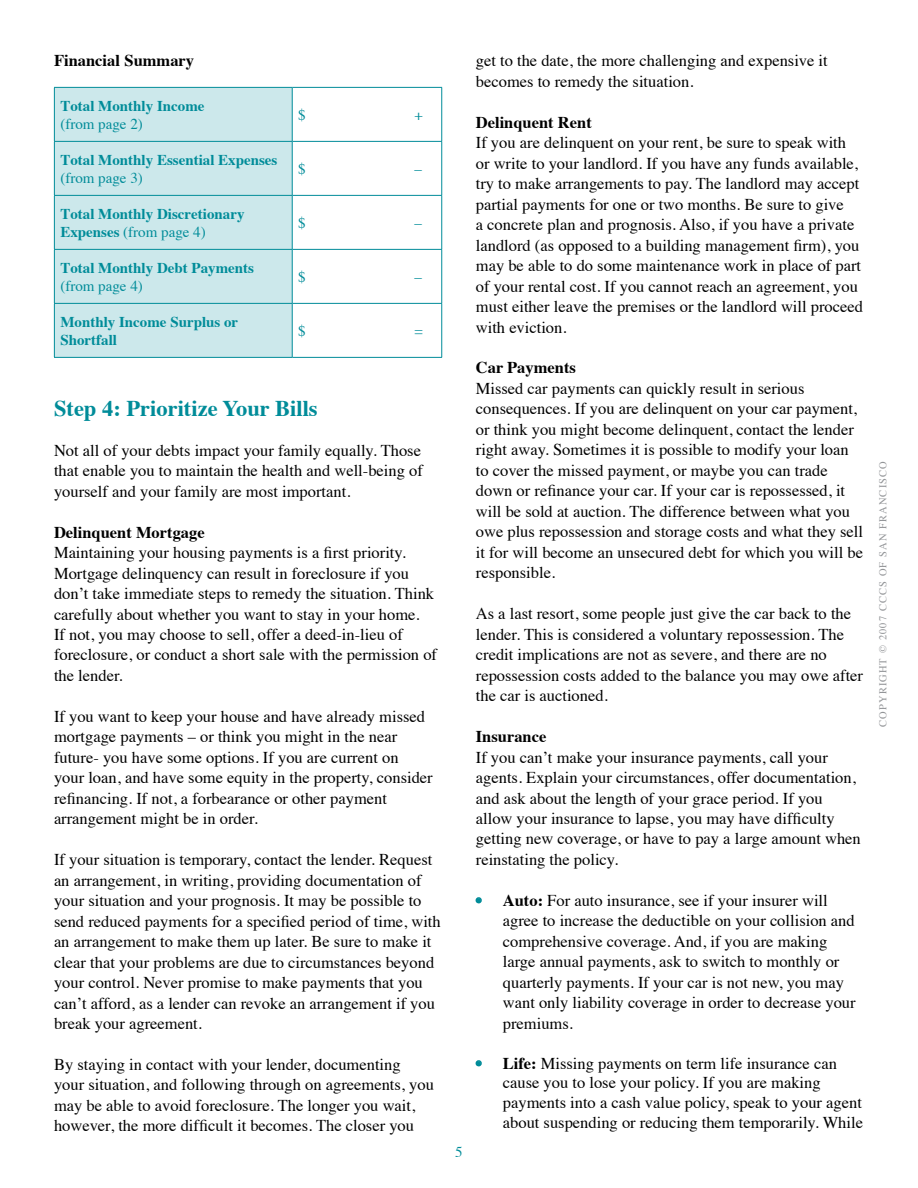
<style>
.page{position:relative;width:918px;height:1188px;background:#fff}
.page>*{position:absolute;margin:0;border:0;box-sizing:border-box;transform-origin:0 0}
.t1{font:700 22.5px "Times";color:#008c99}
.t2{font:16.5px/20.5px "Times";color:#000}
.t3{font:700 16.5px "Times";color:#000}
.t4{font:700 15px/18px "Times";color:#008c99}
.t5{font:15px "Times";color:#008c99}
.t6{font:10.5px "Times";letter-spacing:.1em;color:#939598}
.s1{font-weight:400}
.s2{color:#008c99}
.s3{font-weight:700}
</style>
<div class="page">
<svg style="left:475px;top:897px;width:7px;height:7px"></svg>
<svg style="left:475px;top:1060px;width:7px;height:7px"></svg>
<div style="left:55px;top:88px;width:237px;height:269px;background:#cce8eb"></div>
<hr style="left:54px;top:88px;width:1px;height:53px;background:#008c99">
<hr style="left:54px;top:142px;width:1px;height:53px;background:#008c99">
<hr style="left:54px;top:196px;width:1px;height:53px;background:#008c99">
<hr style="left:54px;top:250px;width:1px;height:53px;background:#008c99">
<hr style="left:54px;top:304px;width:1px;height:53px;background:#008c99">
<hr style="left:54px;top:87px;width:238px;height:1px;background:#008c99">
<hr style="left:54px;top:141px;width:238px;height:1px;background:#008c99">
<hr style="left:54px;top:195px;width:238px;height:1px;background:#008c99">
<hr style="left:54px;top:249px;width:238px;height:1px;background:#008c99">
<hr style="left:54px;top:303px;width:238px;height:1px;background:#008c99">
<hr style="left:54px;top:357px;width:238px;height:1px;background:#008c99">
<hr style="left:292px;top:88px;width:1px;height:53px;background:#008c99">
<hr style="left:292px;top:142px;width:1px;height:53px;background:#008c99">
<hr style="left:292px;top:196px;width:1px;height:53px;background:#008c99">
<hr style="left:292px;top:250px;width:1px;height:53px;background:#008c99">
<hr style="left:292px;top:304px;width:1px;height:53px;background:#008c99">
<hr style="left:292px;top:87px;width:150px;height:1px;background:#008c99">
<hr style="left:441px;top:88px;width:1px;height:53px;background:#008c99">
<hr style="left:441px;top:142px;width:1px;height:53px;background:#008c99">
<hr style="left:441px;top:196px;width:1px;height:53px;background:#008c99">
<hr style="left:441px;top:250px;width:1px;height:53px;background:#008c99">
<hr style="left:441px;top:304px;width:1px;height:53px;background:#008c99">
<hr style="left:292px;top:141px;width:150px;height:1px;background:#008c99">
<hr style="left:292px;top:195px;width:150px;height:1px;background:#008c99">
<hr style="left:292px;top:249px;width:150px;height:1px;background:#008c99">
<hr style="left:292px;top:303px;width:150px;height:1px;background:#008c99">
<hr style="left:292px;top:357px;width:150px;height:1px;background:#008c99">
<p class="t3" style="left:54px;top:45px;width:142px">Financial Summary</p>
<p class="t4" style="left:60px;top:95px;width:146px">Total Monthly Income</p>
<p class="t5" style="left:60px;top:110px;width:84px">(from page 2)</p>
<p class="t4" style="left:60px;top:149px;width:219px">Total Monthly Essential Expenses</p>
<p class="t5" style="left:60px;top:164px;width:84px">(from page 3)</p>
<p class="t5" style="left:298px;top:101px;width:9px">$</p>
<p class="t5" style="left:414px;top:101px;width:10px">+</p>
<p class="t5" style="left:298px;top:155px;width:9px">$</p>
<p class="t5" style="left:414px;top:155px;width:9px">–</p>
<p class="t4" style="left:60px;top:203px;width:186px">Total Monthly Discretionary<br>Expenses <span class="s1">(from page 4)</span></p>
<p class="t5" style="left:298px;top:209px;width:9px">$</p>
<p class="t5" style="left:414px;top:209px;width:9px">–</p>
<p class="t4" style="left:60px;top:257px;width:195px">Total Monthly Debt Payments</p>
<p class="t5" style="left:60px;top:272px;width:84px">(from page 4)</p>
<p class="t5" style="left:298px;top:263px;width:9px">$</p>
<p class="t5" style="left:414px;top:263px;width:9px">–</p>
<p class="t4" style="left:60px;top:311px;width:179px">Monthly Income Surplus or<br>Shortfall</p>
<p class="t5" style="left:298px;top:317px;width:9px">$</p>
<p class="t5" style="left:414px;top:317px;width:10px">=</p>
<h1 class="t1" style="left:54px;top:386px;width:265px">Step 4: Prioritize Your Bills</h1>
<p class="t2" style="left:54px;top:438px;width:370px;text-align:justify">Not all of your debts impact your family equally. Those that enable you to maintain the health and well-being of yourself and your family are most important.</p>
<p class="t3" style="left:54px;top:516px;width:152px">Delinquent Mortgage</p>
<p class="t2" style="left:54px;top:541px;width:385px">Maintaining your housing payments is a first priority.<br>Mortgage delinquency can result in foreclosure if you don’t take immediate steps to remedy the situation. Think carefully about whether you want to stay in your home.<br>If not, you may choose to sell, offer a deed-in-lieu of foreclosure, or conduct a short sale with the permission of the lender.</p>
<p class="t2" style="left:54px;top:705px;width:380px">If you want to keep your house and have already missed mortgage payments – or think you might in the near future- you have some options. If you are current on your loan, and have some equity in the property, consider refinancing. If not, a forbearance or other payment arrangement might be in order.</p>
<p class="t2" style="left:54px;top:848px;width:388px">If your situation is temporary, contact the lender. Request an arrangement, in writing, providing documentation of your situation and your prognosis. It may be possible to send reduced payments for a specified period of time, with an arrangement to make them up later. Be sure to make it clear that your problems are due to circumstances beyond your control. Never promise to make payments that you can’t afford, as a lender can revoke an arrangement if you break your agreement.</p>
<p class="t2" style="left:54px;top:1053px;width:381px">By staying in contact with your lender, documenting your situation, and following through on agreements, you may be able to avoid foreclosure. The longer you wait, however, the more difficult it becomes. The closer you</p>
<p class="t5" style="left:455px;top:1138px;width:9px">5</p>
<p class="t2" style="left:476px;top:49px;width:353px">get to the date, the more challenging and expensive it becomes to remedy the situation.</p>
<p class="t3" style="left:476px;top:106px;width:117px">Delinquent Rent</p>
<p class="t2" style="left:476px;top:131px;width:389px">If you are delinquent on your rent, be sure to speak with or write to your landlord. If you have any funds available, try to make arrangements to pay. The landlord may accept partial payments for one or two months. Be sure to give<br>a concrete plan and prognosis. Also, if you have a private landlord (as opposed to a building management firm), you may be able to do some maintenance work in place of part of your rental cost. If you cannot reach an agreement, you must either leave the premises or the landlord will proceed with eviction.</p>
<p class="t3" style="left:476px;top:352px;width:102px">Car Payments</p>
<p class="t2" style="left:476px;top:377px;width:389px">Missed car payments can quickly result in serious consequences. If you are delinquent on your car payment, or think you might become delinquent, contact the lender right away. Sometimes it is possible to modify your loan to cover the missed payment, or maybe you can trade down or refinance your car. If your car is repossessed, it will be sold at auction. The difference between what you owe plus repossession and storage costs and what they sell it for will become an unsecured debt for which you will be responsible.</p>
<p class="t2" style="left:476px;top:602px;width:389px">As a last resort, some people just give the car back to the lender. This is considered a voluntary repossession. The credit implications are not as severe, and there are no repossession costs added to the balance you may owe after the car is auctioned.</p>
<p class="t3" style="left:476px;top:721px;width:72px">Insurance</p>
<p class="t2" style="left:476px;top:745px;width:387px">If you can’t make your insurance payments, call your agents. Explain your circumstances, offer documentation, and ask about the length of your grace period. If you allow your insurance to lapse, you may have difficulty getting new coverage, or have to pay a large amount when reinstating the policy.</p>
<p class="t2" style="left:503px;top:889px;width:354px;text-indent:-27px"><span class="s2">•</span> <span class="s3">Auto:</span> For auto insurance, see if your insurer will agree to increase the deductible on your collision and comprehensive coverage. And, if you are making large annual payments, ask to switch to monthly or quarterly payments. If your car is not new, you may want only liability coverage in order to decrease your premiums.</p>
<p class="t2" style="left:503px;top:1052px;width:362px;line-height:19.8px;text-indent:-27px"><span class="s2">•</span> <span class="s3">Life:</span> Missing payments on term life insurance can cause you to lose your policy. If you are making payments into a cash value policy, speak to your agent about suspending or reducing them temporarily. While</p>
<p class="t6" style="left:873px;top:727px;width:267px;rotate:-90deg">COPYRIGHT © 2007 CCCS OF SAN FRANCISCO</p>
</div>
